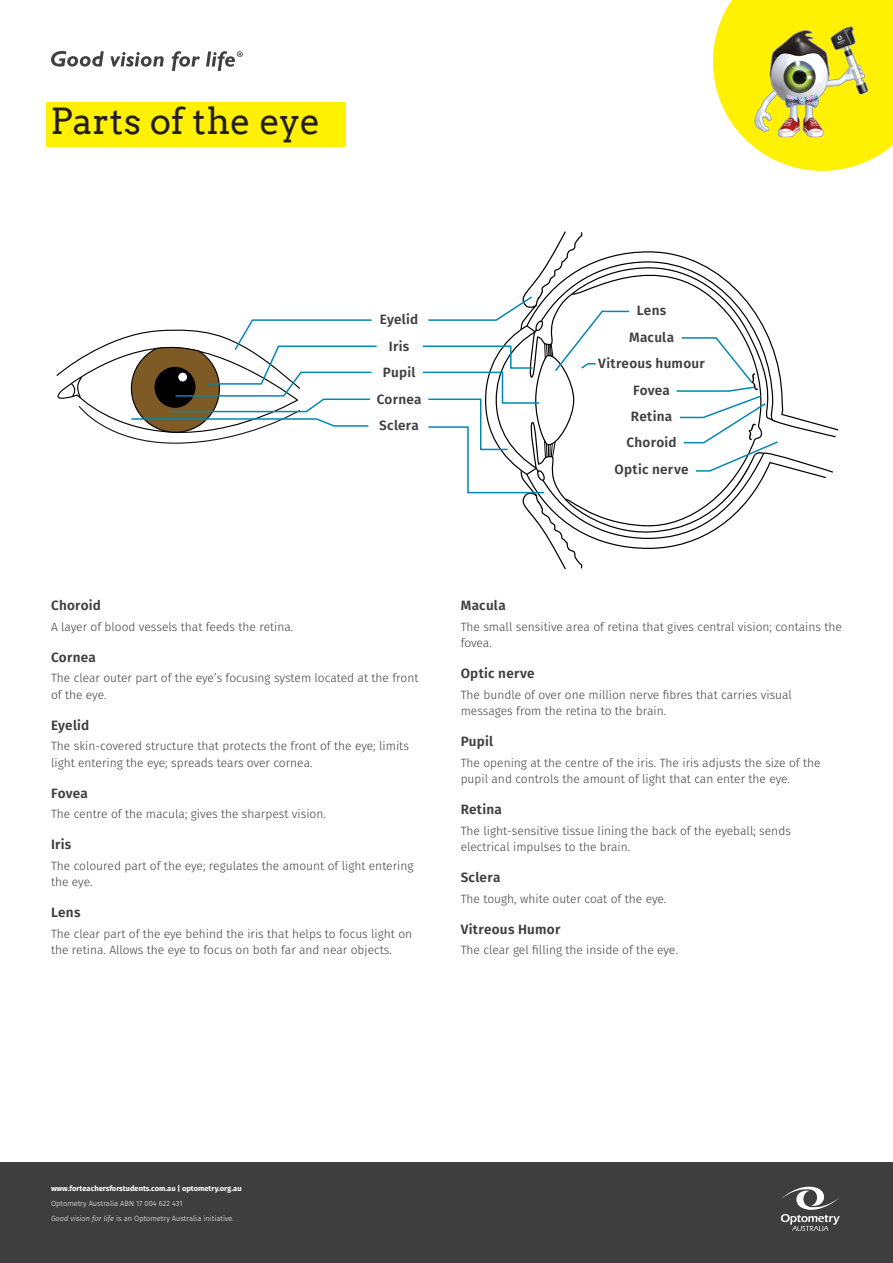
<style>
.page{position:relative;width:893px;height:1263px;background:#fff}
.page>*{position:absolute;margin:0;border:0;box-sizing:border-box;transform-origin:0 0}
.Main_heading{font:36px "Arvo";letter-spacing:-.005em;color:#231f20}
.t1{font:600 13.5px/26.5px "Fira Sans";letter-spacing:.02em;color:#414042;text-align:center}
.Paragraph_heading{font:600 13.5px "Fira Sans";letter-spacing:.02em;color:#3e3e3f}
.Body_copy{font:300 12px/16.5px "Fira Sans";color:#3e3e3f}
.t2{font:300 7.5px "Fira Sans";color:#fff}
.t3{font:700 7.5px "Fira Sans";color:#fff}
.s1{font-style:italic}
</style>
<div class="page">
<div style="left:46px;top:102px;width:300px;height:44px;background:#fff101"></div>
<svg style="left:51px;top:51px;width:53px;height:16px"></svg>
<svg style="left:110px;top:52px;width:54px;height:15px"></svg>
<svg style="left:172px;top:51px;width:28px;height:20px"></svg>
<svg style="left:206px;top:51px;width:37px;height:20px"></svg>
<div style="left:0;top:1163px;width:893px;height:100px;background:#3e3e3f"></div>
<svg style="left:781px;top:1187px;width:59px;height:44px"></svg>
<svg style="left:713px;top:0;width:180px;height:171px"></svg>
<img style="left:749px;top:22px;width:123px;height:120px">
<svg style="left:779px;top:369px;width:60px;height:110px"></svg>
<svg style="left:56px;top:319px;width:321px;height:125px"></svg>
<svg style="left:423px;top:231px;width:356px;height:339px"></svg>
<p class="Main_heading" style="left:51px;top:99px;width:271px">Parts of the eye</p>
<p class="t1" style="left:377px;top:305px;width:46px">Eyelid<br>Iris<br>Pupil<br>Cornea<br>Sclera</p>
<p class="t1" style="left:598px;top:296px;width:108px">Lens<br>Macula<br>Vitreous humour<br>Fovea</p>
<p class="t1" style="left:626px;top:428px;width:51px">Choroid</p>
<p class="t1" style="left:631px;top:402px;width:43px">Retina</p>
<p class="t1" style="left:614px;top:455px;width:76px">Optic nerve</p>
<p class="Paragraph_heading" style="left:51px;top:594px;width:52px">Choroid</p>
<p class="Body_copy" style="left:51px;top:618px;width:244px">A layer of blood vessels that feeds the retina.</p>
<p class="Paragraph_heading" style="left:51px;top:646px;width:46px">Cornea</p>
<p class="Body_copy" style="left:51px;top:670px;width:369px">The clear outer part of the eye’s focusing system located at the front of the eye.</p>
<p class="Paragraph_heading" style="left:51px;top:714px;width:40px">Eyelid</p>
<p class="Body_copy" style="left:51px;top:738px;width:359px">The skin-covered structure that protects the front of the eye; limits light entering the eye; spreads tears over cornea.</p>
<p class="Paragraph_heading" style="left:51px;top:782px;width:38px">Fovea</p>
<p class="Body_copy" style="left:51px;top:806px;width:276px">The centre of the macula; gives the sharpest vision.</p>
<p class="Paragraph_heading" style="left:51px;top:833px;width:22px">Iris</p>
<p class="Body_copy" style="left:51px;top:857px;width:364px">The coloured part of the eye; regulates the amount of light entering the eye.</p>
<p class="Paragraph_heading" style="left:51px;top:901px;width:31px">Lens</p>
<p class="Body_copy" style="left:51px;top:925px;width:363px">The clear part of the eye behind the iris that helps to focus light on the retina. Allows the eye to focus on both far and near objects.</p>
<p class="Paragraph_heading" style="left:461px;top:594px;width:47px">Macula</p>
<p class="Body_copy" style="left:461px;top:618px;width:383px">The small sensitive area of retina that gives central vision; contains the fovea.</p>
<p class="Paragraph_heading" style="left:461px;top:662px;width:76px">Optic nerve</p>
<p class="Body_copy" style="left:461px;top:686px;width:333px">The bundle of over one million nerve fibres that carries visual messages from the retina to the brain.</p>
<p class="Paragraph_heading" style="left:461px;top:730px;width:34px">Pupil</p>
<p class="Body_copy" style="left:461px;top:754px;width:362px">The opening at the centre of the iris. The iris adjusts the size of the pupil and controls the amount of light that can enter the eye.</p>
<p class="Paragraph_heading" style="left:461px;top:798px;width:43px">Retina</p>
<p class="Body_copy" style="left:461px;top:822px;width:332px">The light-sensitive tissue lining the back of the eyeball; sends electrical impulses to the brain.</p>
<p class="Paragraph_heading" style="left:461px;top:866px;width:41px">Sclera</p>
<p class="Body_copy" style="left:461px;top:890px;width:207px">The tough, white outer coat of the eye.</p>
<p class="Paragraph_heading" style="left:461px;top:918px;width:101px">Vitreous Humor</p>
<p class="Body_copy" style="left:461px;top:942px;width:219px">The clear gel filling the inside of the eye.</p>
<p class="t3" style="left:51px;top:1183px;width:192px">www.forteachersforstudents.com.au | optometry.org.au</p>
<p class="t2" style="left:51px;top:1198px;width:133px">Optometry Australia ABN 17 004 622 431</p>
<p class="t2" style="left:51px;top:1213px;width:185px"><span class="s1">Good vision for life</span> is an Optometry Australia initiative.</p>
</div>
